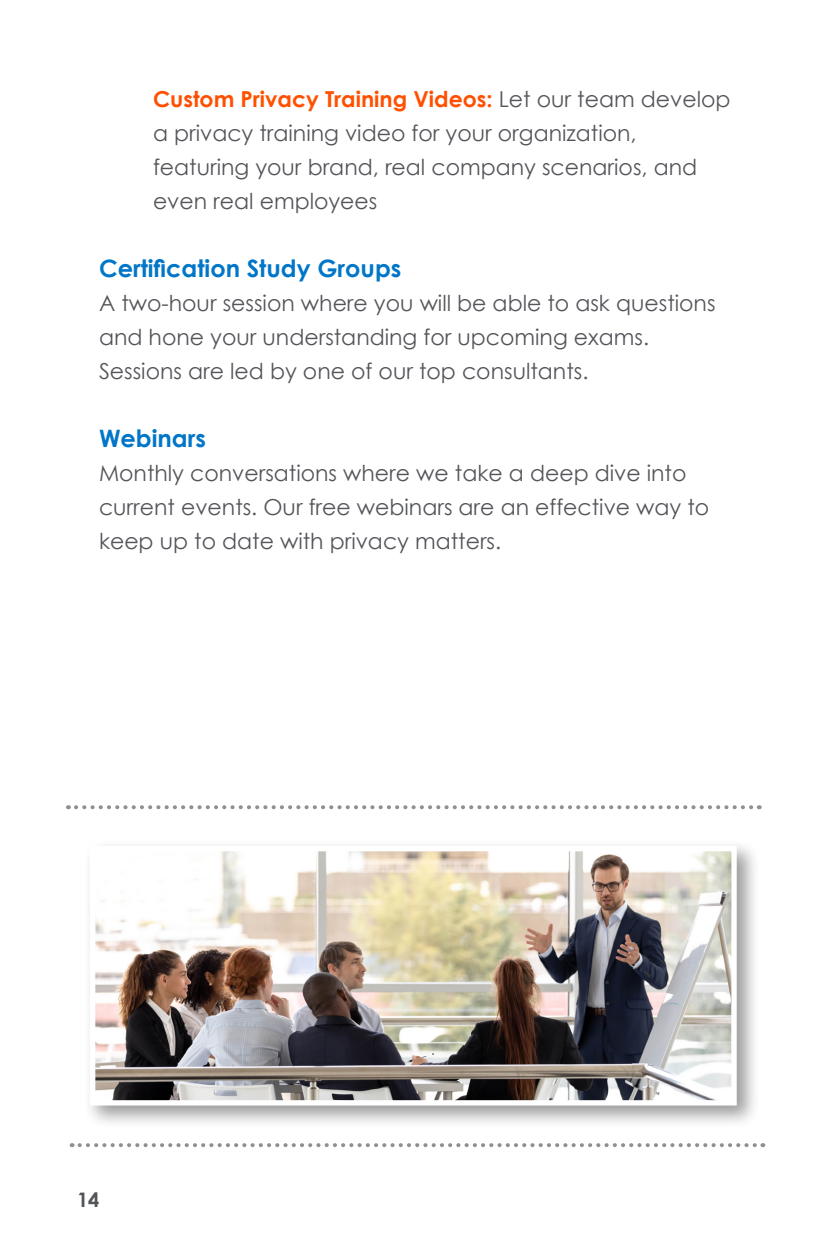
<style>
.page{position:relative;width:828px;height:1260px;background:#fff}
.page>*{position:absolute;margin:0;border:0;box-sizing:border-box;transform-origin:0 0}
.t1{font:700 24px "Century Gothic";color:#0076c8}
.t2{font:22px/34px "Century Gothic";color:#54555a}
.t3{font:700 20px "Century Gothic";color:#54555a}
.s1{font-weight:700;color:#ff5000}
</style>
<div class="page">
<div style="left:83px;top:839px;width:677px;height:290px;background:#231f20;opacity:.45"></div>
<img style="left:96px;top:852px;width:635px;height:248px">
<div style="left:90px;top:846px;width:647px;height:260px;border:5px solid #fff"></div>
<svg style="left:76px;top:805px;width:684px;height:4px"></svg>
<svg style="left:80px;top:1143px;width:683px;height:4px"></svg>
<p class="t2" style="left:153px;top:81px;width:579px"><span class="s1">Custom Privacy Training Videos:</span> Let our team develop a privacy training video for your organization, featuring your brand, real company scenarios, and even real employees</p>
<p class="t1" style="left:99px;top:250px;width:304px">Certification Study Groups</p>
<p class="t2" style="left:99px;top:285px;width:618px">A two-hour session where you will be able to ask questions and hone your understanding for upcoming exams.<br>Sessions are led by one of our top consultants.</p>
<p class="t1" style="left:99px;top:420px;width:109px">Webinars</p>
<p class="t2" style="left:99px;top:455px;width:612px">Monthly conversations where we take a deep dive into current events. Our free webinars are an effective way to keep up to date with privacy matters.</p>
<p class="t3" style="left:77px;top:1185px;width:24px">14</p>
</div>
